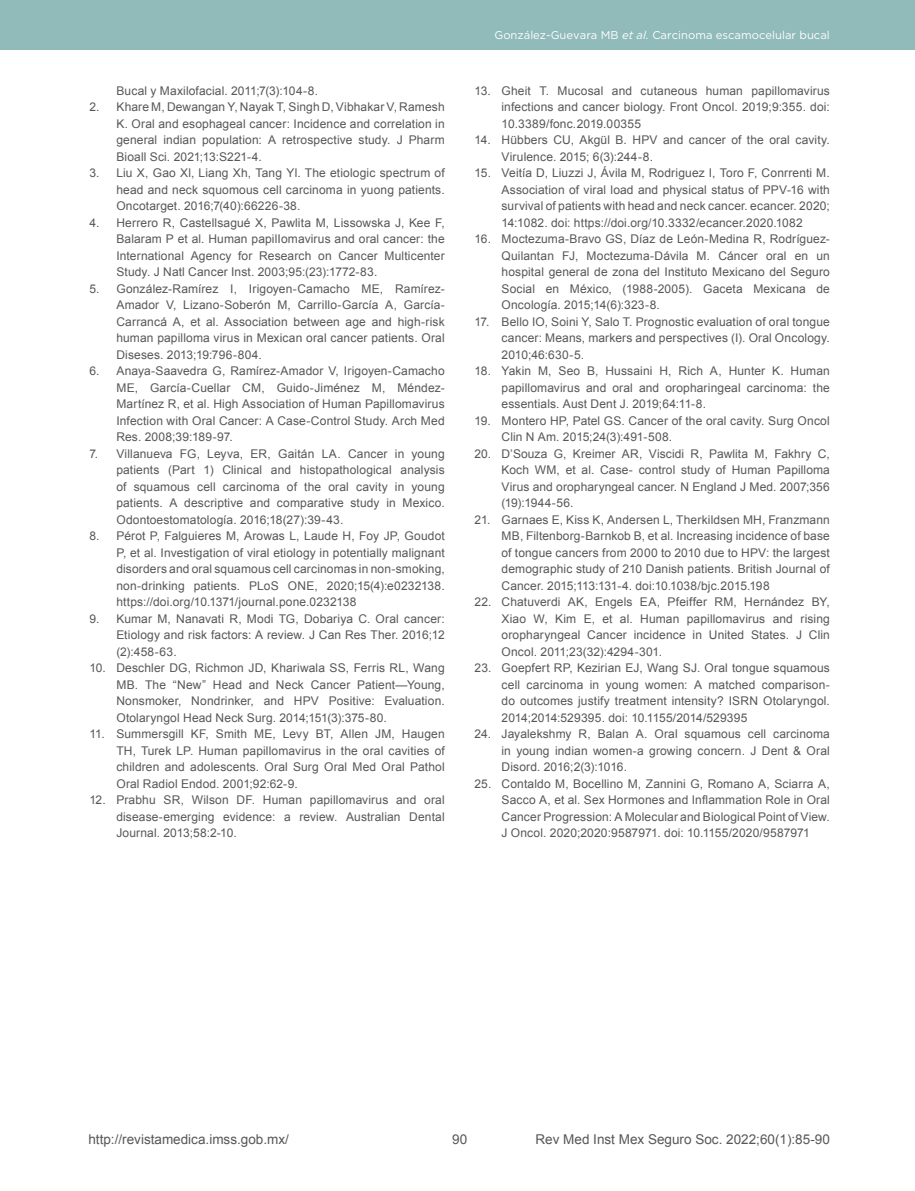
<style>
.page{position:relative;width:915px;height:1191px;background:#fff}
.page>*{position:absolute;margin:0;border:0;box-sizing:border-box;transform-origin:0 0}
.t1{font:13.5px "Arial";color:#575756}
.t2{font:12px/16.5px "Arial";letter-spacing:.01em;color:#575756;text-align:justify}
.t3{font:11.25px "Gotham";color:#fff}
.s1{font-style:italic}
</style>
<div class="page">
<div style="left:0;top:0;width:914px;height:50px;background:#91baba"></div>
<p class="t2" style="left:116px;top:82px;width:203px">Bucal y Maxilofacial. 2011;7(3):104-8.</p>
<p class="t2" style="left:116px;top:99px;width:330px;text-indent:-27px">2. Khare M, Dewangan Y, Nayak T, Singh D, Vibhakar V, Ramesh K. Oral and esophageal cancer: Incidence and correlation in general indian population: A retrospective study. J Pharm Bioall Sci. 2021;13:S221-4.</p>
<p class="t2" style="left:116px;top:165px;width:330px;text-indent:-27px">3. Liu X, Gao Xl, Liang Xh, Tang Yl. The etiologic spectrum of head and neck squomous cell carcinoma in yuong patients.<br>Oncotarget. 2016;7(40):66226-38.</p>
<p class="t2" style="left:116px;top:214px;width:330px;text-indent:-27px">4. Herrero R, Castellsagué X, Pawlita M, Lissowska J, Kee F, Balaram P et al. Human papilIomavirus and oral cancer: the International Agency for Research on Cancer Multicenter Study. J Natl Cancer Inst. 2003;95:(23):1772-83.</p>
<p class="t2" style="left:116px;top:280px;width:330px;text-indent:-27px">5. González-Ramírez I, Irigoyen-Camacho ME, Ramírez-Amador V, Lizano-Soberón M, Carrillo-García A, García-Carrancá A, et al. Association between age and high-risk human papilloma virus in Mexican oral cancer patients. Oral Diseses. 2013;19:796-804.</p>
<p class="t2" style="left:116px;top:363px;width:330px;text-indent:-27px">6. Anaya-Saavedra G, Ramírez-Amador V, Irigoyen-Camacho ME, García-Cuellar CM, Guido-Jiménez M, Méndez-Martínez R, et al. High Association of Human Papillomavirus Infection with Oral Cancer: A Case-Control Study. Arch Med Res. 2008;39:189-97.</p>
<p class="t2" style="left:116px;top:445px;width:330px;text-indent:-27px">7. Villanueva FG, Leyva, ER, Gaitán LA. Cancer in young patients (Part 1) Clinical and histopathological analysis of squamous cell carcinoma of the oral cavity in young patients. A descriptive and comparative study in Mexico.<br>Odontoestomatología. 2016;18(27):39-43.</p>
<p class="t2" style="left:116px;top:528px;width:330px;text-indent:-27px">8. Pérot P, Falguieres M, Arowas L, Laude H, Foy JP, Goudot P, et al. Investigation of viral etiology in potentially malignant disorders and oral squamous cell carcinomas in non-smoking, non-drinking patients. PLoS ONE, 2020;15(4):e0232138. https://doi.org/10.1371/journal.pone.0232138</p>
<p class="t2" style="left:116px;top:610px;width:330px;text-indent:-27px">9. Kumar M, Nanavati R, Modi TG, Dobariya C. Oral cancer:<br>Etiology and risk factors: A review. J Can Res Ther. 2016;12 (2):458-63.</p>
<p class="t2" style="left:116px;top:660px;width:330px;text-indent:-27px">10. Deschler DG, Richmon JD, Khariwala SS, Ferris RL, Wang MB. The “New” Head and Neck Cancer Patient—Young, Nonsmoker, Nondrinker, and HPV Positive: Evaluation.<br>Otolaryngol Head Neck Surg. 2014;151(3):375-80.</p>
<p class="t2" style="left:116px;top:726px;width:330px;text-indent:-27px">11. Summersgill KF, Smith ME, Levy BT, Allen JM, Haugen TH, Turek LP. Human papillomavirus in the oral cavities of children and adolescents. Oral Surg Oral Med Oral Pathol Oral Radiol Endod. 2001;92:62-9.</p>
<p class="t2" style="left:116px;top:792px;width:330px;text-indent:-27px">12. Prabhu SR, Wilson DF. Human papillomavirus and oral disease-emerging evidence: a review. Australian Dental Journal. 2013;58:2-10.</p>
<p class="t3" style="left:494px;top:28px;width:337px">González-Guevara MB <span class="s1">et al.</span> Carcinoma escamocelular bucal</p>
<p class="t2" style="left:501px;top:82px;width:330px;text-indent:-27px">13. Gheit T. Mucosal and cutaneous human papillomavirus infections and cancer biology. Front Oncol. 2019;9:355. doi:<br>10.3389/fonc.2019.00355</p>
<p class="t2" style="left:501px;top:132px;width:330px;text-indent:-27px">14. Hübbers CU, Akgül B. HPV and cancer of the oral cavity.<br>Virulence. 2015; 6(3):244-8.</p>
<p class="t2" style="left:501px;top:165px;width:330px;text-indent:-27px">15. Veitía D, Liuzzi J, Ávila M, Rodriguez I, Toro F, Conrrenti M.<br>Association of viral load and physical status of PPV-16 with survival of patients with head and neck cancer. ecancer. 2020; 14:1082. doi: https://doi.org/10.3332/ecancer.2020.1082</p>
<p class="t2" style="left:501px;top:231px;width:330px;text-indent:-27px">16. Moctezuma-Bravo GS, Díaz de León-Medina R, Rodríguez-Quilantan FJ, Moctezuma-Dávila M. Cáncer oral en un hospital general de zona del Instituto Mexicano del Seguro Social en México, (1988-2005). Gaceta Mexicana de Oncología. 2015;14(6):323-8.</p>
<p class="t2" style="left:501px;top:313px;width:330px;text-indent:-27px">17. Bello IO, Soini Y, Salo T. Prognostic evaluation of oral tongue cancer: Means, markers and perspectives (I). Oral Oncology.<br>2010;46:630-5.</p>
<p class="t2" style="left:501px;top:363px;width:330px;text-indent:-27px">18. Yakin M, Seo B, Hussaini H, Rich A, Hunter K. Human papillomavirus and oral and oropharingeal carcinoma: the essentials. Aust Dent J. 2019;64:11-8.</p>
<p class="t2" style="left:501px;top:412px;width:330px;text-indent:-27px">19. Montero HP, Patel GS. Cancer of the oral cavity. Surg Oncol<br>Clin N Am. 2015;24(3):491-508.</p>
<p class="t2" style="left:501px;top:445px;width:330px;text-indent:-27px">20. D’Souza G, Kreimer AR, Viscidi R, Pawlita M, Fakhry C, Koch WM, et al. Case- control study of Human Papilloma Virus and oropharyngeal cancer. N England J Med. 2007;356 (19):1944-56.</p>
<p class="t2" style="left:501px;top:511px;width:330px;text-indent:-27px">21. Garnaes E, Kiss K, Andersen L, Therkildsen MH, Franzmann MB, Filtenborg-Barnkob B, et al. Increasing incidence of base of tongue cancers from 2000 to 2010 due to HPV: the largest demographic study of 210 Danish patients. British Journal of Cancer. 2015;113:131-4. doi:10.1038/bjc.2015.198</p>
<p class="t2" style="left:501px;top:594px;width:330px;text-indent:-27px">22. Chatuverdi AK, Engels EA, Pfeiffer RM, Hernández BY, Xiao W, Kim E, et al. Human papillomavirus and rising oropharyngeal Cancer incidence in United States. J Clin Oncol. 2011;23(32):4294-301.</p>
<p class="t2" style="left:501px;top:660px;width:330px;text-indent:-27px">23. Goepfert RP, Kezirian EJ, Wang SJ. Oral tongue squamous cell carcinoma in young women: A matched comparison&shy;do outcomes justify treatment intensity? ISRN Otolaryngol.<br>2014;2014:529395. doi: 10.1155/2014/529395</p>
<p class="t2" style="left:501px;top:726px;width:330px;text-indent:-27px">24. Jayalekshmy R, Balan A. Oral squamous cell carcinoma in young indian women-a growing concern. J Dent &amp; Oral Disord. 2016;2(3):1016.</p>
<p class="t2" style="left:501px;top:775px;width:330px;text-indent:-27px">25. Contaldo M, Bocellino M, Zannini G, Romano A, Sciarra A, Sacco A, et al. Sex Hormones and Inflammation Role in Oral Cancer Progression: A Molecular and Biological Point of View.<br>J Oncol. 2020;2020:9587971. doi: 10.1155/2020/9587971</p>
<p class="t1" style="left:88px;top:1130px;width:202px">http://revistamedica.imss.gob.mx/</p>
<p class="t1" style="left:535px;top:1130px;width:296px">Rev Med Inst Mex Seguro Soc. 2022;60(1):85-90</p>
<p class="t1" style="left:452px;top:1130px;width:17px">90</p>
</div>
